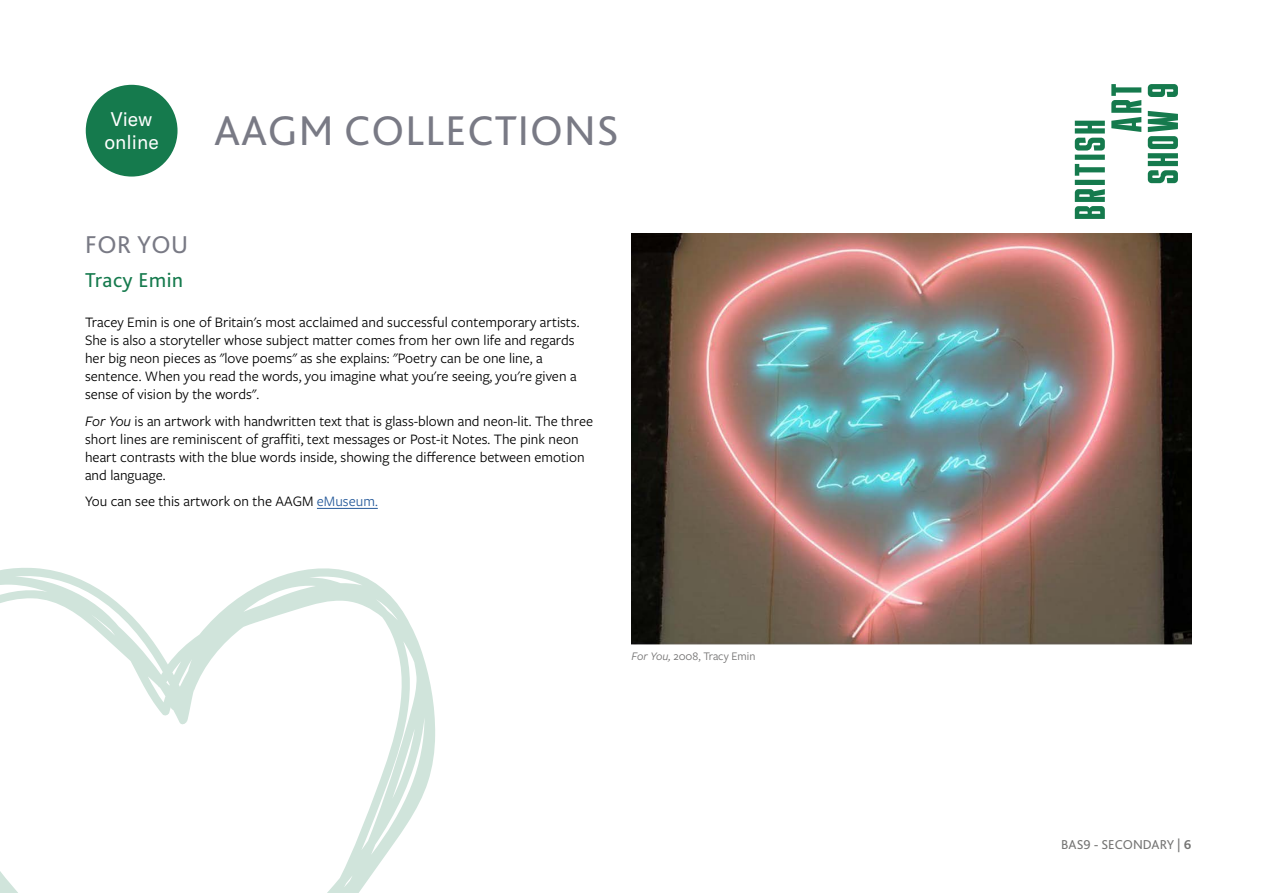
<style>
.page{position:relative;width:1263px;height:893px;background:#fff}
.page>*{position:absolute;margin:0;border:0;box-sizing:border-box;transform-origin:0 0}
._1__Title{font:43.5px "Bliss Pro";letter-spacing:.025em;color:#797a85}
._1__Title-2{font:25.5px "Bliss Pro";letter-spacing:.025em;color:#797a85}
._1__Title-3{font:21px "Bliss Pro";letter-spacing:.025em;color:#157a4d}
.t1{font:19.5px "GT America";color:#fff}
._3__body{font:15px/18px "Freight Sans Pro";color:#000}
.t2{font:13.5px "Bliss Pro";color:#757574}
.Artist_name{font:12px "Freight Sans Pro";color:#706f6f}
.s1{font-style:italic}
.s2{color:#275b9b}
.s3{font-weight:700}
</style>
<div class="page">
<svg style="left:0;top:568px;width:435px;height:325px"></svg>
<hr style="left:317px;top:508px;width:61px;height:1px;background:#275b9b">
<div style="left:86px;top:85px;width:92px;height:92px;background:#157a4d;border-radius:50%"></div>
<img style="left:631px;top:234px;width:560px;height:410px">
<svg style="left:1075px;top:121px;width:30px;height:98px"></svg>
<svg style="left:1111px;top:84px;width:30px;height:48px"></svg>
<svg style="left:1148px;top:84px;width:30px;height:99px"></svg>
<p class="t1" style="left:111px;top:108px;width:43px">View</p>
<p class="t1" style="left:104px;top:131px;width:56px">online</p>
<p class="_1__Title" style="left:214px;top:104px;width:406px">AAGM COLLECTIONS</p>
<p class="_1__Title-2" style="left:85px;top:229px;width:105px">FOR YOU</p>
<p class="_1__Title-3" style="left:85px;top:267px;width:99px">Tracy Emin</p>
<p class="_3__body" style="left:85px;top:313px;width:496px">Tracey Emin is one of Britain's most acclaimed and successful contemporary artists.<br>She is also a storyteller whose subject matter comes from her own life and regards her big neon pieces as "love poems" as she explains: "Poetry can be one line, a sentence. When you read the words, you imagine what you're seeing, you're given a sense of vision by the words".</p>
<p class="_3__body" style="left:85px;top:411px;width:510px"><span class="s1">For You</span> is an artwork with handwritten text that is glass-blown and neon-lit. The three short lines are reminiscent of graffiti, text messages or Post-it Notes. The pink neon heart contrasts with the blue words inside, showing the difference between emotion and language.</p>
<p class="_3__body" style="left:85px;top:492px;width:294px">You can see this artwork on the AAGM <span class="s2">eMuseum.</span></p>
<p class="Artist_name" style="left:631px;top:648px;width:125px"><span class="s1">For You,</span> 2008, Tracy Emin</p>
<p class="t2" style="left:1061px;top:836px;width:132px">BAS9 - SECONDARY | <span class="s3">6</span></p>
</div>
